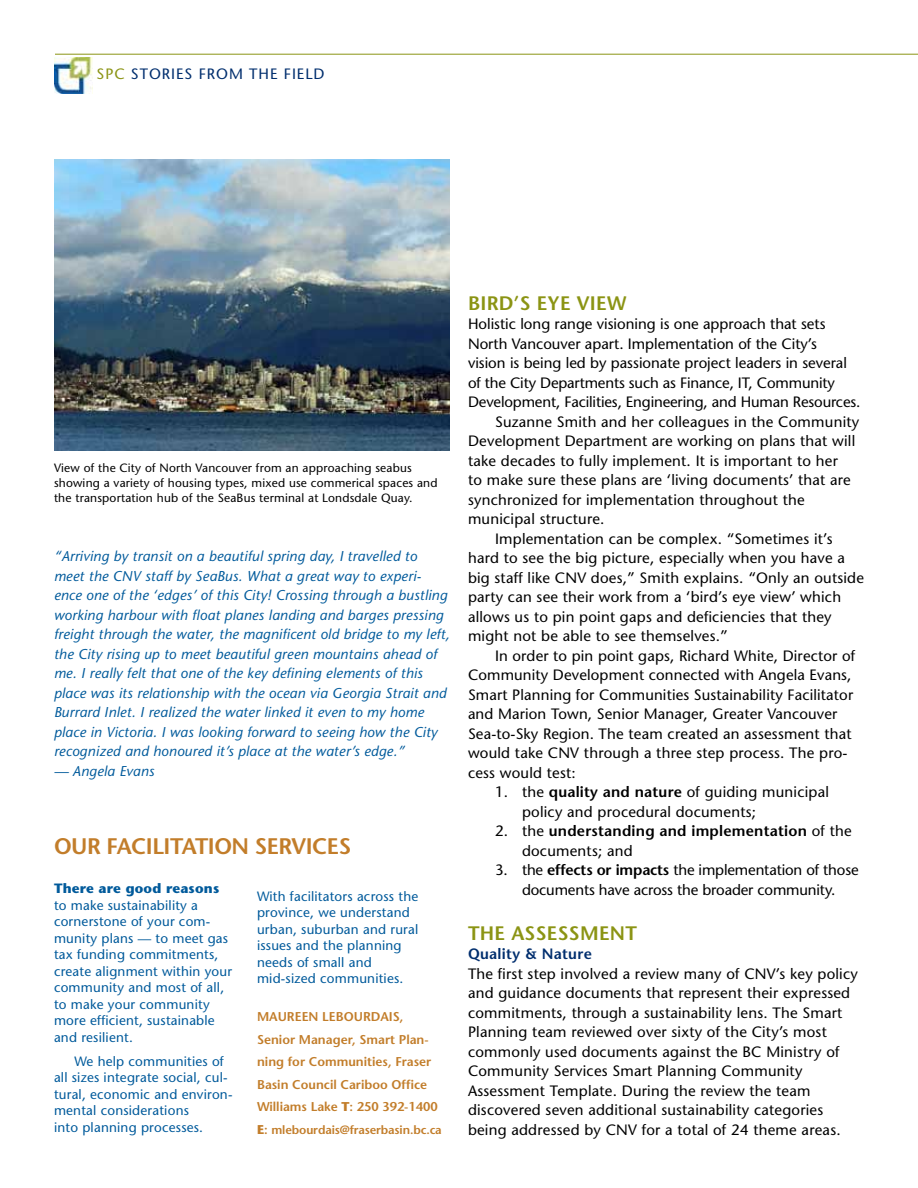
<style>
.page{position:relative;width:918px;height:1188px;background:#fff}
.page>*{position:absolute;margin:0;border:0;box-sizing:border-box;transform-origin:0 0}
.t1{font:600 22.5px "Stone Sans Std";letter-spacing:-.02em;color:#c27d2a}
.t2{font:600 19.5px "Stone Sans Std";letter-spacing:.015em;color:#8b9414}
.t3{font:500 15px/19.5px "Stone Sans Std";letter-spacing:.015em;color:#000}
.t4{font:500 15px/19.5px "Stone Sans Std";letter-spacing:-.01em;color:#000;text-align:center}
.t5{font:600 15px/19.5px "Stone Sans Std";letter-spacing:.015em;color:#000}
.t6{font:500 15px "Stone Sans Std";letter-spacing:.065em;color:#002e6e}
.t7{font:600 15px "Stone Sans Std";letter-spacing:.02em;color:#002e6e}
.t8{font:italic 500 14.25px/19.5px "Stone Sans Std";letter-spacing:.015em;color:#005a9b}
.t9{font:500 13.5px/16.5px "Stone Sans Std";letter-spacing:.015em;color:#005a9b}
.t10{font:700 13.5px "Stone Sans Std";letter-spacing:.015em;color:#005a9b}
.t11{font:600 12.75px/22.5px "Stone Sans Std";color:#c27d2a}
.t12{font:500 12px/15px "Stone Sans Std";letter-spacing:.015em;color:#000}
.t13{font:600 12px "Stone Sans Std";letter-spacing:-.01em;color:#c27d2a}
.s1{color:#8b9414}
.s2{font-weight:700}
.s3{font-weight:700;font-size:12.75px}
.s4{font-size:12.75px}
.s5{font-weight:600}
.s6{font-weight:500}
</style>
<div class="page">
<hr style="left:55px;top:54px;width:863px;height:1px;background:#8b9414">
<img style="left:54px;top:58px;width:39px;height:36px">
<img style="left:54px;top:159px;width:396px;height:292px">
<p class="t6" style="left:97px;top:65px;width:230px"><span class="s1">SPC</span> STORIES FROM THE FIELD</p>
<p class="t12" style="left:54px;top:460px;width:385px">View of the City of North Vancouver from an approaching seabus showing a variety of housing types, mixed use commerical spaces and the transportation hub of the SeaBus terminal at Londsdale Quay.</p>
<p class="t8" style="left:54px;top:547px;width:397px">“Arriving by transit on a beautiful spring day, I travelled to meet the CNV staff by SeaBus. What a great way to experi&shy;ence one of the ‘edges’ of this City! Crossing through a bustling working harbour with float planes landing and barges pressing freight through the water, the magnificent old bridge to my left, the City rising up to meet beautiful green mountains ahead of me. I really felt that one of the key defining elements of this place was its relationship with the ocean via Georgia Strait and Burrard Inlet. I realized the water linked it even to my home place in Victoria. I was looking forward to seeing how the City recognized and honoured it’s place at the water’s edge.”</p>
<p class="t8" style="left:54px;top:761px;width:102px">— Angela Evans</p>
<h1 class="t1" style="left:54px;top:832px;width:299px">OUR FACILITATION SERVICES</h1>
<p class="t9" style="left:257px;top:888px;width:163px">With facilitators across the province, we understand urban, suburban and rural issues and the planning needs of small and mid-sized communities.</p>
<p class="t11" style="left:257px;top:1006px;width:182px">MAUREEN LEBOURDAIS,<br>Senior Manager, Smart Plan&shy;ning for Communities, Fraser<br>Basin Council Cariboo Office<br>Williams Lake <span class="s2">T</span>: 250 392-1400</p>
<p class="t13" style="left:257px;top:1123px;width:186px"><span class="s3">E</span><span class="s4">:</span> mlebourdais@fraserbasin.bc.ca</p>
<p class="t10" style="left:54px;top:881px;width:167px">There are good reasons</p>
<p class="t9" style="left:54px;top:897px;width:180px">to make sustainability a cornerstone of your com&shy;munity plans — to meet gas tax funding commitments, create alignment within your community and most of all, to make your community more efficient, sustainable and resilient.</p>
<p class="t9" style="left:54px;top:1053px;width:180px;text-indent:20px">We help communities of all sizes integrate social, cul&shy;tural, economic and environ&shy;mental considerations<br>into planning processes.</p>
<h2 class="t2" style="left:468px;top:291px;width:160px">BIRD’S EYE VIEW</h2>
<p class="t3" style="left:468px;top:314px;width:359px">Holistic long range visioning is one approach that sets</p>
<p class="t3" style="left:468px;top:334px;width:351px">North Vancouver apart. Implementation of the City’s</p>
<p class="t3" style="left:468px;top:353px;width:381px">vision is being led by passionate project leaders in several</p>
<p class="t4" style="left:468px;top:373px;width:368px">of the City Departments such as Finance, IT, Community</p>
<p class="t4" style="left:468px;top:392px;width:394px">Development, Facilities, Engineering, and Human Resources.</p>
<p class="t3" style="left:495px;top:412px;width:366px">Suzanne Smith and her colleagues in the Community</p>
<p class="t3" style="left:468px;top:431px;width:389px">Development Department are working on plans that will</p>
<p class="t3" style="left:468px;top:451px;width:371px">take decades to fully implement. It is important to her</p>
<p class="t3" style="left:468px;top:470px;width:384px">to make sure these plans are ‘living documents’ that are</p>
<p class="t3" style="left:468px;top:490px;width:338px">synchronized for implementation throughout the</p>
<p class="t3" style="left:468px;top:509px;width:138px">municipal structure.</p>
<p class="t3" style="left:495px;top:529px;width:339px">Implementation can be complex. “Sometimes it’s</p>
<p class="t3" style="left:468px;top:548px;width:379px">hard to see the big picture, especially when you have a</p>
<p class="t3" style="left:468px;top:568px;width:398px">big staff like CNV does,” Smith explains. “Only an outside</p>
<p class="t3" style="left:468px;top:587px;width:375px">party can see their work from a ‘bird’s eye view’ which</p>
<p class="t3" style="left:468px;top:607px;width:365px">allows us to pin point gaps and deficiencies that they</p>
<p class="t3" style="left:468px;top:626px;width:261px">might not be able to see themselves.”</p>
<p class="t3" style="left:495px;top:646px;width:362px">In order to pin point gaps, Richard White, Director of</p>
<p class="t3" style="left:468px;top:665px;width:385px">Community Development connected with Angela Evans,</p>
<p class="t3" style="left:468px;top:685px;width:387px">Smart Planning for Communities Sustainability Facilitator</p>
<p class="t3" style="left:468px;top:704px;width:371px">and Marion Town, Senior Manager, Greater Vancouver</p>
<p class="t3" style="left:468px;top:724px;width:385px">Sea-to-Sky Region. The team created an assessment that</p>
<p class="t3" style="left:468px;top:743px;width:381px">would take CNV through a three step process. The pro-</p>
<p class="t3" style="left:468px;top:763px;width:109px">cess would test:</p>
<p class="t3" style="left:522px;top:782px;width:309px;text-indent:-27px">1. the <span class="s5">quality and nature</span> of guiding municipal policy and procedural documents;</p>
<p class="t5" style="left:522px;top:821px;width:331px;text-indent:-27px"><span class="s6">2. the</span> understanding and implementation <span class="s6">of the documents; and</span></p>
<p class="t4" style="left:495px;top:860px;width:365px">3. the <span class="s5">effects or impacts</span> the implementation of those documents have across the broader community.</p>
<h2 class="t2" style="left:468px;top:921px;width:171px">THE ASSESSMENT</h2>
<p class="t7" style="left:468px;top:945px;width:125px">Quality &amp; Nature</p>
<p class="t3" style="left:468px;top:964px;width:391px">The first step involved a review many of CNV’s key policy and guidance documents that represent their expressed commitments, through a sustainability lens. The Smart Planning team reviewed over sixty of the City’s most commonly used documents against the BC Ministry of Community Services Smart Planning Community Assessment Template. During the review the team discovered seven additional sustainability categories being addressed by CNV for a total of 24 theme areas.</p>
</div>
